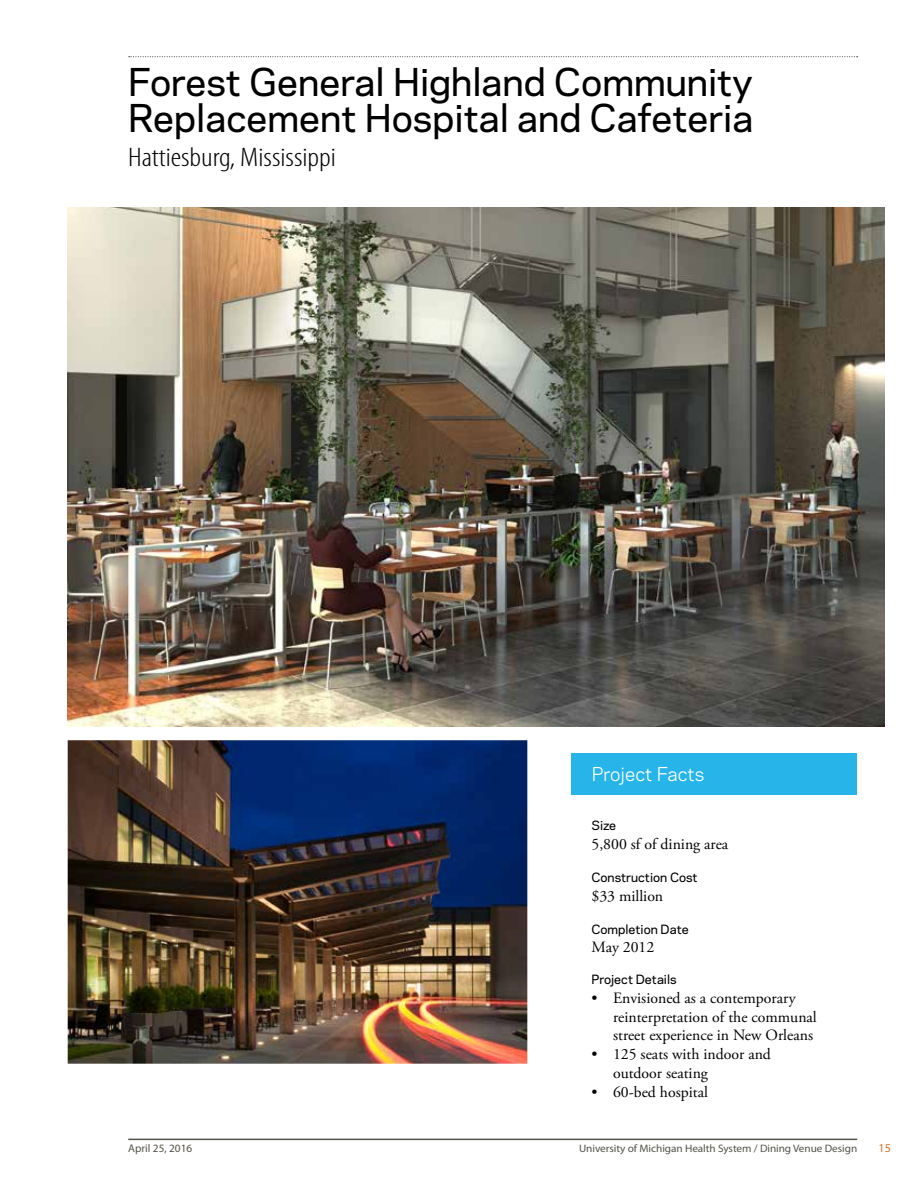
<style>
.page{position:relative;width:918px;height:1188px;background:#fff}
.page>*{position:absolute;margin:0;border:0;box-sizing:border-box;transform-origin:0 0}
.t1{font:500 36px/36px "Polaris";color:#000}
.t2{font:300 condensed 27px "Myriad Pro";color:#000;scale:1.17 1}
.t3{font:18px "Polaris";color:#fff}
.t4{font:15.75px/18.8px "Adobe Garamond Pro";color:#000}
.t5{font:500 12px "Polaris";color:#000}
.t6{font:12px "Myriad Pro";color:#e36f1e}
.t7{font:11.25px "Myriad Pro";color:#54534a}
.t8{font:10.8px "Myriad Pro";letter-spacing:-.005em;color:#54534a;scale:1.04 1}
</style>
<div class="page">
<svg style="left:129px;top:56px;width:729px;height:1px"></svg>
<hr style="left:128px;top:1139px;width:729px;height:1px;background:#54534a">
<img style="left:68px;top:207px;width:816px;height:520px">
<img style="left:68px;top:740px;width:459px;height:324px">
<div style="left:572px;top:754px;width:285px;height:41px;background:#27b5e9"></div>
<h1 class="t1" style="left:128px;top:62px;width:627px">Forest General Highland Community<br>Replacement Hospital and Cafeteria</h1>
<h2 class="t2" style="left:128px;top:141px;width:179px">Hattiesburg, Mississippi</h2>
<p class="t3" style="left:592px;top:761px;width:114px">Project Facts</p>
<p class="t5" style="left:592px;top:816px;width:26px">Size</p>
<p class="t4" style="left:592px;top:835px;width:138px">5,800 sf of dining area</p>
<p class="t5" style="left:592px;top:868px;width:108px">Construction Cost</p>
<p class="t4" style="left:592px;top:887px;width:73px">$33 million</p>
<p class="t5" style="left:592px;top:920px;width:99px">Completion Date</p>
<p class="t4" style="left:592px;top:938px;width:64px">May 2012</p>
<p class="t5" style="left:592px;top:970px;width:87px">Project Details</p>
<p class="t4" style="left:613px;top:989px;width:205px;text-indent:-22px">• Envisioned as a contemporary reinterpretation of the communal street experience in New Orleans</p>
<p class="t4" style="left:613px;top:1045px;width:159px;text-indent:-22px">• 125 seats with indoor and outdoor seating</p>
<p class="t4" style="left:592px;top:1083px;width:118px">• 60-bed hospital</p>
<p class="t7" style="left:128px;top:1142px;width:66px">April 25, 2016</p>
<p class="t8" style="left:579px;top:1142px;width:269px">University of Michigan Health System / Dining Venue Design</p>
<p class="t6" style="left:879px;top:1142px;width:14px">15</p>
</div>
